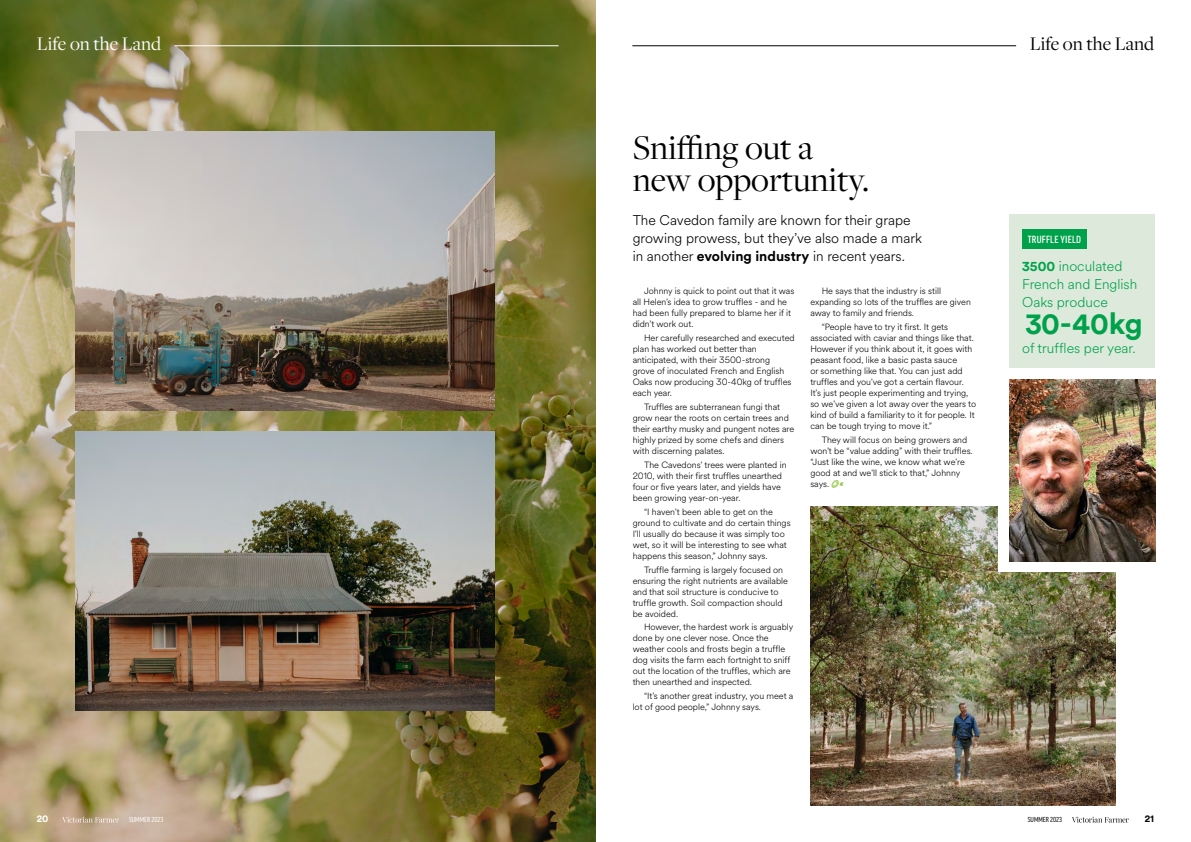
<style>
.page{position:relative;width:1191px;height:842px;background:#fff}
.page>*{position:absolute;margin:0;border:0;box-sizing:border-box;transform-origin:0 0}
.t1{font:36px/32px "Freight Disp Pro";color:#000}
.t2{font:700 30px "Circular Std";letter-spacing:-.01em;color:#00a14b}
.t3{font:20px "Freight Disp Pro";color:#fff}
.t4{font:20px "Freight Disp Pro";color:#000}
.t5{font:300 14px/18px "Circular Spotify Text";color:#000}
.t6{font:300 14px/18px "Circular Spotify Text";color:#00a14b}
.t7{font:500 condensed 10px "Good Pro";letter-spacing:.02em;color:#fff}
.t8{font:700 10px "Circular Std";color:#000}
.t9{font:700 10px "Circular Std";color:#fff}
.t10{font:300 9px/11px "Circular Spotify Text";color:#000}
.t11{font:7px "Good Pro Cond News";color:#000}
.t12{font:7px "Good Pro Cond News";color:#fff}
.s1{font-family:"Circular Std";font-weight:700}
</style>
<div class="page">
<svg style="left:1072px;top:817px;width:56px;height:5px"></svg>
<img style="left:0;top:0;width:595px;height:842px">
<hr style="left:632px;top:46px;width:384px;height:1px;background:#000">
<hr style="left:175px;top:46px;width:383px;height:1px;background:#fff">
<img style="left:75px;top:132px;width:419px;height:279px">
<img style="left:75px;top:431px;width:419px;height:279px">
<svg style="left:831px;top:480px;width:12px;height:8px"></svg>
<img style="left:810px;top:506px;width:305px;height:299px">
<div style="left:998px;top:396px;width:167px;height:176px;background:#fff"></div>
<img style="left:1009px;top:379px;width:146px;height:183px">
<div style="left:1009px;top:215px;width:146px;height:153px;background:#ddeadb"></div>
<div style="left:1022px;top:229px;width:64px;height:19px;background:#00a14b"></div>
<svg style="left:62px;top:817px;width:57px;height:5px"></svg>
<h3 class="t3" style="left:37px;top:31px;width:126px">Life on the Land</h3>
<h3 class="t4" style="left:1029px;top:31px;width:126px">Life on the Land</h3>
<p class="t9" style="left:37px;top:812px;width:13px">20</p>
<p class="t12" style="left:129px;top:816px;width:36px">SUMMER 2023</p>
<h1 class="t1" style="left:632px;top:130px;width:238px">Sniffing out a new opportunity.</h1>
<h3 class="t5" style="left:632px;top:212px;width:291px">The Cavedon family are known for their grape growing prowess, but they’ve also made a mark in another <span class="s1">evolving industry</span> in recent years.</h3>
<p class="t10" style="left:632px;top:286px;width:163px;text-indent:11px">Johnny is quick to point out that it was all Helen’s idea to grow truffles - and he had been fully prepared to blame her if it didn’t work out.</p>
<p class="t10" style="left:632px;top:333px;width:164px;text-indent:11px">Her carefully researched and executed plan has worked out better than anticipated, with their 3500-strong<br>grove of inoculated French and English<br>Oaks now producing 30-40kg of truffles each year.</p>
<p class="t10" style="left:632px;top:402px;width:163px;text-indent:11px">Truffles are subterranean fungi that grow near the roots on certain trees and their earthy musky and pungent notes are highly prized by some chefs and diners with discerning palates.</p>
<p class="t10" style="left:632px;top:459px;width:155px;text-indent:11px">The Cavedons’ trees were planted in 2010, with their first truffles unearthed four or five years later, and yields have been growing year-on-year.</p>
<p class="t10" style="left:632px;top:506px;width:159px;text-indent:11px">“I haven’t been able to get on the ground to cultivate and do certain things I'll usually do because it was simply too wet, so it will be interesting to see what happens this season,” Johnny says.</p>
<p class="t10" style="left:632px;top:564px;width:157px;text-indent:11px">Truffle farming is largely focused on ensuring the right nutrients are available and that soil structure is conducive to truffle growth. Soil compaction should be avoided.</p>
<p class="t10" style="left:632px;top:622px;width:162px;text-indent:11px">However, the hardest work is arguably done by one clever nose. Once the weather cools and frosts begin a truffle dog visits the farm each fortnight to sniff out the location of the truffles, which are then unearthed and inspected.</p>
<p class="t10" style="left:632px;top:691px;width:162px;text-indent:11px">“It’s another great industry, you meet a lot of good people,” Johnny says.</p>
<p class="t10" style="left:810px;top:286px;width:162px;text-indent:11px">He says that the industry is still expanding so lots of the truffles are given away to family and friends.</p>
<p class="t10" style="left:810px;top:322px;width:167px;text-indent:11px">“People have to try it first. It gets associated with caviar and things like that.<br>However if you think about it, it goes with peasant food, like a basic pasta sauce<br>or something like that. You can just add truffles and you've got a certain flavour.<br>It’s just people experimenting and trying, so we've given a lot away over the years to kind of build a familiarity to it for people. It can be tough trying to move it.”</p>
<p class="t10" style="left:810px;top:434px;width:164px;text-indent:11px">They will focus on being growers and won’t be “value adding” with their truffles. “Just like the wine, we know what we're good at and we'll stick to that,” Johnny says.</p>
<p class="t7" style="left:1028px;top:233px;width:55px">TRUFFLE YIELD</p>
<h3 class="t6" style="left:1022px;top:257px;width:116px"><span class="s1">3500</span> inoculated<br>French and English<br>Oaks produce</h3>
<h2 class="t2" style="left:1025px;top:304px;width:119px">30-40kg</h2>
<h3 class="t6" style="left:1022px;top:339px;width:115px">of truffles per year.</h3>
<p class="t11" style="left:1027px;top:816px;width:36px">SUMMER 2023</p>
<p class="t8" style="left:1144px;top:812px;width:11px">21</p>
</div>
